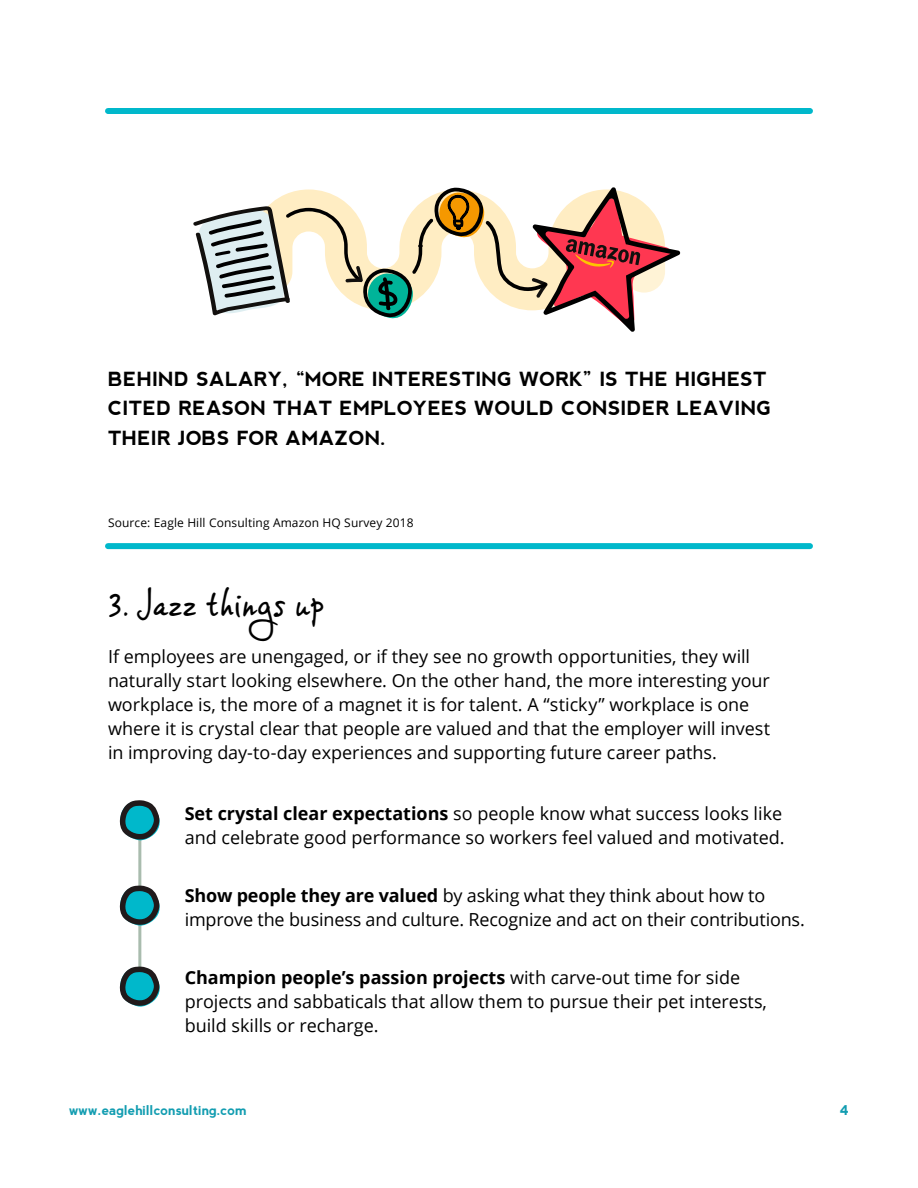
<style>
.page{position:relative;width:918px;height:1188px;background:#fff}
.page>*{position:absolute;margin:0;border:0;box-sizing:border-box;transform-origin:0 0}
.t1{font:36px "vince Hand 2 15";letter-spacing:.01em;color:#000}
.t2{font:700 19.5px/30px "nevis";letter-spacing:.01em;color:#000}
.t3{font:18px/24px "Open Sans";color:#000}
.t4{font:700 13.5px "nevis";color:#139db1}
.t5{font:12px "Open Sans";letter-spacing:.01em;color:#000}
.s1{font-weight:700}
</style>
<div class="page">
<div style="left:108px;top:108px;width:702px;height:6px;background:#00b8cb"></div>
<div style="left:108px;top:543px;width:702px;height:6px;background:#00b8cb"></div>
<hr style="left:138px;top:838px;width:3px;height:136px;background:#a9bcae">
<svg style="left:120px;top:800px;width:39px;height:40px"></svg>
<svg style="left:120px;top:886px;width:39px;height:40px"></svg>
<svg style="left:120px;top:967px;width:39px;height:40px"></svg>
<svg style="left:193px;top:187px;width:487px;height:145px"></svg>
<p class="t2" style="left:108px;top:363px;width:665px">BEHIND SALARY, “MORE INTERESTING WORK” IS THE HIGHEST<br>CITED REASON THAT EMPLOYEES WOULD CONSIDER LEAVING<br>THEIR JOBS FOR AMAZON.</p>
<p class="t5" style="left:108px;top:514px;width:307px">Source: Eagle Hill Consulting Amazon HQ Survey 2018</p>
<h1 class="t1" style="left:108px;top:581px;width:217px">3. Jazz things up</h1>
<p class="t3" style="left:108px;top:644px;width:664px">If employees are unengaged, or if they see no growth opportunities, they will naturally start looking elsewhere. On the other hand, the more interesting your workplace is, the more of a magnet it is for talent. A “sticky” workplace is one where it is crystal clear that people are valued and that the employer will invest in improving day-to-day experiences and supporting future career paths.</p>
<p class="t3" style="left:185px;top:801px;width:601px"><span class="s1">Set crystal clear expectations</span> so people know what success looks like and celebrate good performance so workers feel valued and motivated.</p>
<p class="t3" style="left:185px;top:883px;width:622px"><span class="s1">Show people they are valued</span> by asking what they think about how to improve the business and culture. Recognize and act on their contributions.</p>
<p class="t3" style="left:185px;top:965px;width:584px"><span class="s1">Champion people’s passion projects</span> with carve-out time for side projects and sabbaticals that allow them to pursue their pet interests, build skills or recharge.</p>
<p class="t4" style="left:69px;top:1103px;width:179px">www.eaglehillconsulting.com</p>
<p class="t4" style="left:840px;top:1103px;width:11px">4</p>
</div>
